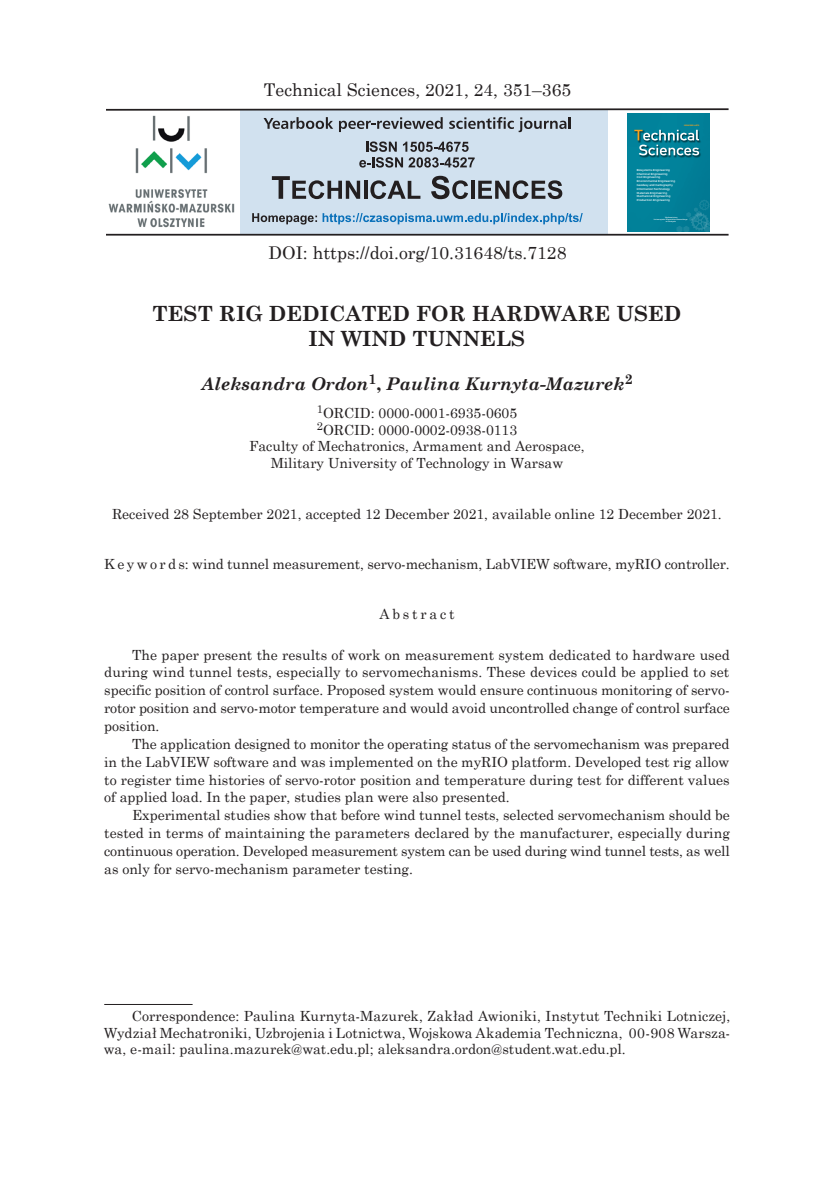
<style>
.page{position:relative;width:834px;height:1181px;background:#fff}
.page>*{position:absolute;margin:0;border:0;box-sizing:border-box;transform-origin:0 0}
.t1{font:700 21px/25.2px "Century Schoolbook";color:#231f20;text-align:center}
.t2{font:17.5px "Century Schoolbook";color:#231f20}
.t3{font:italic 700 17.5px "Century Schoolbook";color:#231f20}
.t4{font:14px/17.8px "Century Schoolbook";color:#231f20;text-align:justify}
.t5{font:14px "Century Schoolbook";letter-spacing:.2em;color:#231f20}
.t6{font:2.8px/3.9px "Montserrat";color:#fff}
.t7{font:700 1.93px "Montserrat";color:#f9a21c}
.s1{font-style:normal}
</style>
<div class="page">
<div style="left:240px;top:109px;width:367px;height:126px;background:#d1e1ef"></div>
<svg style="left:272px;top:176px;width:88px;height:23px"></svg>
<hr style="left:364px;top:181px;width:3px;height:18px;background:#231f20">
<svg style="left:370px;top:180px;width:50px;height:19px"></svg>
<svg style="left:431px;top:176px;width:37px;height:23px"></svg>
<hr style="left:471px;top:181px;width:3px;height:18px;background:#231f20">
<svg style="left:478px;top:180px;width:84px;height:19px"></svg>
<svg style="left:252px;top:213px;width:330px;height:11px"></svg>
<hr style="left:106px;top:234px;width:622px;height:2px;background:#231f20">
<img style="left:108px;top:168px;width:127px;height:60px">
<div style="left:627px;top:113px;width:82px;height:118px;background:#018199"></div>
<svg style="left:106px;top:108px;width:623px;height:60px"></svg>
<svg style="left:676px;top:200px;width:33px;height:31px"></svg>
<hr style="left:104px;top:1004px;width:88px;height:1px;background:#231f20">
<p class="t2" style="left:264px;top:75px;width:309px">Technical Sciences, 2021, 24, 351–365</p>
<p class="t2" style="left:268px;top:238px;width:299px">DOI: https://doi.org/10.31648/ts.7128</p>
<p class="t7" style="left:684px;top:124px;width:16px">ISSN 1505-4675</p>
<p class="t6" style="left:636px;top:168px;width:40px">Biosystems Engineering<br>Chemical Engineering<br>Civil Engineering<br>Environmental Engineering<br>Geodesy and Cartography<br>Information Technology<br>Materials Engineering<br>Mechanical Engineering<br>Production Engineering</p>
<h1 class="t1" style="left:152px;top:300px;width:530px">TEST RIG DEDICATED FOR HARDWARE USED<br>IN WIND TUNNELS</h1>
<p class="t3" style="left:201px;top:370px;width:433px">Aleksandra Ordon<sup>1</sup><span class="s1">,</span> Paulina Kurnyta-Mazurek<sup>2</sup></p>
<p class="t4" style="left:249px;top:403px;width:337px;line-height:16.8px;text-align:center"><sup>1</sup>ORCID: 0000-0001-6935-0605<br><sup>2</sup>ORCID: 0000-0002-0938-0113<br>Faculty of Mechatronics, Armament and Aerospace, Military University of Technology in Warsaw</p>
<p class="t4" style="left:112px;top:503px;width:611px">Received 28 September 2021, accepted 12 December 2021, available online 12 December 2021.</p>
<p class="t4" style="left:104px;top:554px;width:627px">K e y w o r d s: wind tunnel measurement, servo-mechanism, LabVIEW software, myRIO controller.</p>
<p class="t5" style="left:379px;top:602px;width:77px">Abstract</p>
<p class="t4" style="left:104px;top:644px;width:627px;text-indent:28px">The paper present the results of work on measurement system dedicated to hardware used during wind tunnel tests, especially to servomechanisms. These devices could be applied to set specific position of control surface. Proposed system would ensure continuous monitoring of servo&shy;rotor position and servo-motor temperature and would avoid uncontrolled change of control surface position.</p>
<p class="t4" style="left:104px;top:733px;width:627px;text-indent:28px">The application designed to monitor the operating status of the servomechanism was prepared in the LabVIEW software and was implemented on the myRIO platform. Developed test rig allow to register time histories of servo-rotor position and temperature during test for different values of applied load. In the paper, studies plan were also presented.</p>
<p class="t4" style="left:104px;top:805px;width:627px;text-indent:28px">Experimental studies show that before wind tunnel tests, selected servomechanism should be tested in terms of maintaining the parameters declared by the manufacturer, especially during continuous operation. Developed measurement system can be used during wind tunnel tests, as well as only for servo-mechanism parameter testing.</p>
<p class="t4" style="left:104px;top:1006px;width:628px;line-height:16.8px;text-indent:28px">Correspondence: Paulina Kurnyta-Mazurek, Zakład Awioniki, Instytut Techniki Lotniczej, Wydział Mechatroniki, Uzbrojenia i Lotnictwa, Wojskowa Akademia Techniczna, 00-908 Warsza&shy;wa, e-mail: paulina.mazurek@wat.edu.pl; aleksandra.ordon@student.wat.edu.pl.</p>
</div>
